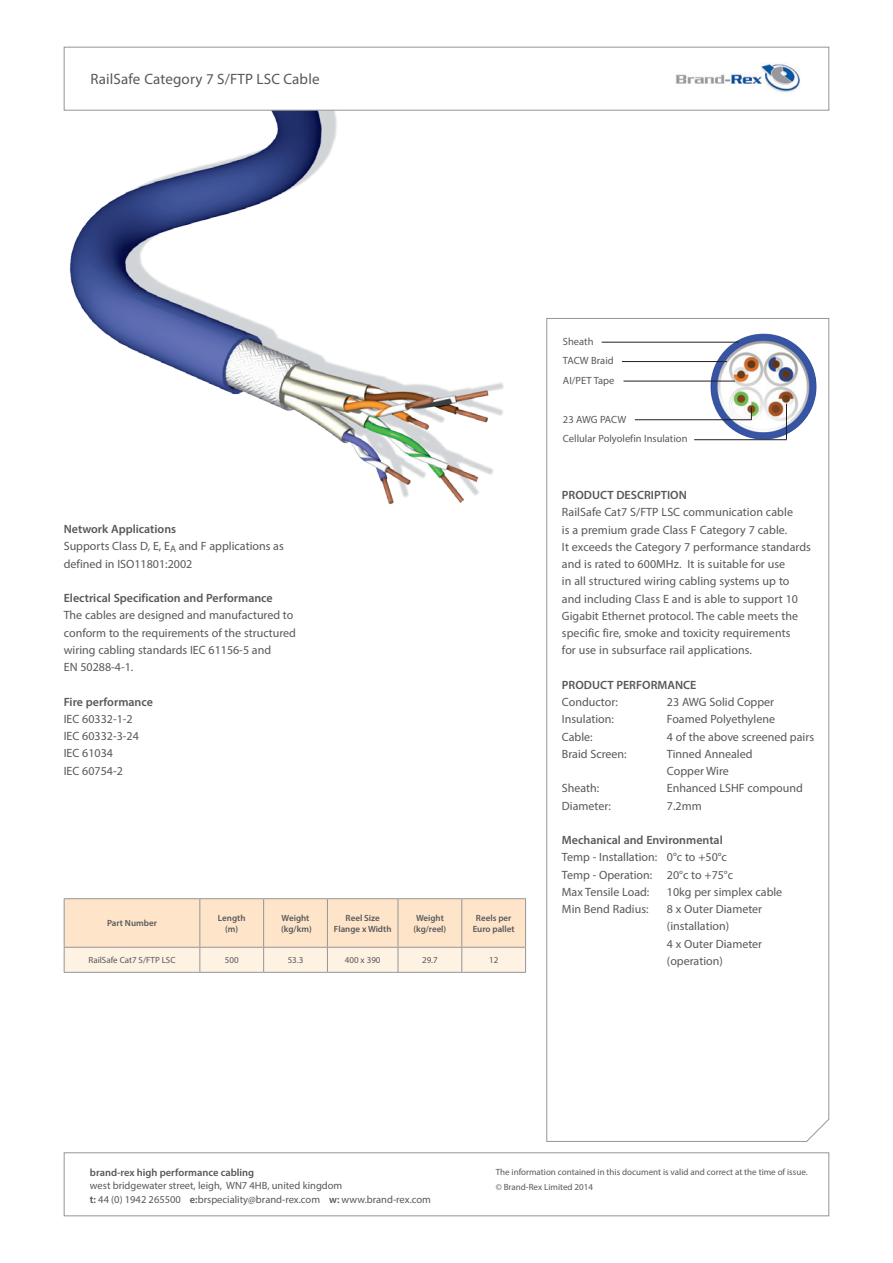
<style>
.page{position:relative;width:893px;height:1263px;background:#fff}
.page>*{position:absolute;margin:0;border:0;box-sizing:border-box;transform-origin:0 0}
.t1{font:15px "Myriad Pro";letter-spacing:.01em;color:#57585a}
.t2{font:12px/17.2px "Myriad Pro";color:#57585a}
.t3{font:600 12px "Myriad Pro";color:#57585a}
.t4{font:10.5px/19.5px "Myriad Pro";color:#57585a}
.t5{font:600 10.5px "Myriad Pro";color:#57585a}
.t6{font:9px/15px "Myriad Pro";color:#57585a}
.t7{font:600 9px/10.8px "Myriad Pro";color:#57585a;text-align:center}
.s1{font-weight:600}
</style>
<div class="page">
<svg style="left:546px;top:318px;width:284px;height:824px"></svg>
<img style="left:69px;top:111px;width:435px;height:394px">
<div style="left:64px;top:47px;width:765px;height:64px;background:#fff;border:1px solid #939598"></div>
<img style="left:676px;top:64px;width:124px;height:28px">
<hr style="left:64px;top:898px;width:136px;height:1px;background:#939598">
<hr style="left:200px;top:898px;width:64px;height:1px;background:#939598">
<hr style="left:264px;top:898px;width:63px;height:1px;background:#939598">
<hr style="left:327px;top:898px;width:71px;height:1px;background:#939598">
<hr style="left:398px;top:898px;width:64px;height:1px;background:#939598">
<hr style="left:462px;top:898px;width:64px;height:1px;background:#939598">
<svg style="left:64px;top:899px;width:462px;height:73px;background:#fbe7d0"></svg>
<hr style="left:64px;top:972px;width:136px;height:1px;background:#939598">
<hr style="left:200px;top:972px;width:64px;height:1px;background:#939598">
<hr style="left:264px;top:972px;width:63px;height:1px;background:#939598">
<hr style="left:327px;top:972px;width:71px;height:1px;background:#939598">
<hr style="left:398px;top:972px;width:64px;height:1px;background:#939598">
<hr style="left:462px;top:972px;width:64px;height:1px;background:#939598">
<img style="left:710px;top:333px;width:107px;height:106px">
<hr style="left:602px;top:342px;width:137px;height:1px;background:#231f20">
<hr style="left:623px;top:381px;width:112px;height:1px;background:#231f20">
<hr style="left:635px;top:419px;width:116px;height:1px;background:#231f20">
<hr style="left:694px;top:439px;width:93px;height:1px;background:#231f20">
<hr style="left:622px;top:361px;width:105px;height:1px;background:#231f20">
<svg style="left:751px;top:407px;width:1px;height:13px"></svg>
<hr style="left:786px;top:404px;width:1px;height:35px;background:#231f20">
<div style="left:64px;top:1152px;width:765px;height:64px;background:#fff;border:1px solid #939598"></div>
<p class="t1" style="left:90px;top:69px;width:231px">RailSafe Category 7 S/FTP LSC Cable</p>
<p class="t2" style="left:64px;top:520px;width:222px"><span class="s1">Network Applications<br></span>Supports Class D, E, E<sub>A</sub> and F applications as defined in ISO11801:2002</p>
<p class="t3" style="left:64px;top:590px;width:210px">Electrical Specification and Performance</p>
<p class="t2" style="left:64px;top:606px;width:234px">The cables are designed and manufactured to conform to the requirements of the structured wiring cabling standards IEC 61156-5 and<br>EN 50288-4-1.</p>
<p class="t3" style="left:64px;top:694px;width:91px">Fire performance</p>
<p class="t2" style="left:64px;top:710px;width:77px">IEC 60332-1-2<br>IEC 60332-3-24<br>IEC 61034<br>IEC 60754-2</p>
<p class="t7" style="left:107px;top:918px;width:51px">Part Number</p>
<p class="t7" style="left:218px;top:912px;width:29px">Length (m)</p>
<p class="t7" style="left:281px;top:912px;width:32px;text-align:left">Weight (kg/km)</p>
<p class="t7" style="left:334px;top:912px;width:59px">Reel Size<br>Flange x Width</p>
<p class="t7" style="left:413px;top:912px;width:34px;text-align:left">Weight (kg/reel)</p>
<p class="t7" style="left:473px;top:912px;width:44px">Reels per<br>Euro pallet</p>
<p class="t6" style="left:88px;top:952px;width:89px">RailSafe Cat7 S/FTP LSC</p>
<p class="t6" style="left:225px;top:952px;width:15px">500</p>
<p class="t6" style="left:288px;top:952px;width:17px">53.3</p>
<p class="t6" style="left:345px;top:952px;width:37px">400 x 390</p>
<p class="t6" style="left:422px;top:952px;width:17px">29.7</p>
<p class="t6" style="left:489px;top:952px;width:11px">12</p>
<p class="t4" style="left:563px;top:331px;width:53px">Sheath<br>TACW Braid<br>AI/PET Tape</p>
<p class="t4" style="left:563px;top:409px;width:126px">23 AWG PACW<br>Cellular Polyolefin Insulation</p>
<p class="t3" style="left:562px;top:487px;width:126px">PRODUCT DESCRIPTION</p>
<p class="t2" style="left:562px;top:503px;width:251px">RailSafe Cat7 S/FTP LSC communication cable<br>is a premium grade Class F Category 7 cable.<br>It exceeds the Category 7 performance standards and is rated to 600MHz. It is suitable for use<br>in all structured wiring cabling systems up to and including Class E and is able to support 10<br>Gigabit Ethernet protocol. The cable meets the specific fire, smoke and toxicity requirements<br>for use in subsurface rail applications.</p>
<p class="t3" style="left:562px;top:677px;width:136px">PRODUCT PERFORMANCE</p>
<p class="t2" style="left:562px;top:693px;width:57px">Conductor:</p>
<p class="t2" style="left:667px;top:693px;width:109px">23 AWG Solid Copper</p>
<p class="t2" style="left:562px;top:710px;width:54px">Insulation:</p>
<p class="t2" style="left:667px;top:710px;width:110px">Foamed Polyethylene</p>
<p class="t2" style="left:562px;top:728px;width:32px">Cable:</p>
<p class="t2" style="left:667px;top:728px;width:149px">4 of the above screened pairs</p>
<p class="t2" style="left:562px;top:745px;width:66px">Braid Screen:</p>
<p class="t2" style="left:667px;top:745px;width:87px">Tinned Annealed<br>Copper Wire</p>
<p class="t2" style="left:562px;top:779px;width:39px">Sheath:</p>
<p class="t2" style="left:667px;top:779px;width:137px">Enhanced LSHF compound</p>
<p class="t2" style="left:562px;top:797px;width:51px">Diameter:</p>
<p class="t2" style="left:667px;top:797px;width:36px">7.2mm</p>
<p class="t3" style="left:562px;top:832px;width:162px">Mechanical and Environmental</p>
<p class="t2" style="left:562px;top:848px;width:173px">Temp - Installation: 0°c to +50°c<br>Temp - Operation: 20°c to +75°c<br>Max Tensile Load:</p>
<p class="t2" style="left:667px;top:883px;width:117px">10kg per simplex cable</p>
<p class="t2" style="left:562px;top:900px;width:88px">Min Bend Radius:</p>
<p class="t2" style="left:667px;top:900px;width:97px">8 x Outer Diameter (installation)<br>4 x Outer Diameter (operation)</p>
<p class="t5" style="left:90px;top:1165px;width:166px">brand-rex high performance cabling</p>
<p class="t4" style="left:90px;top:1179px;width:343px;line-height:13.5px">west bridgewater street, leigh, WN7 4HB, united kingdom<br><span class="s1">t:</span> 44 (0) 1942 265500 <span class="s1">e:</span>brspeciality@brand-rex.com <span class="s1">w:</span> www.brand-rex.com</p>
<p class="t6" style="left:496px;top:1164px;width:313px">The information contained in this document is valid and correct at the time of issue. © Brand-Rex Limited 2014</p>
</div>
